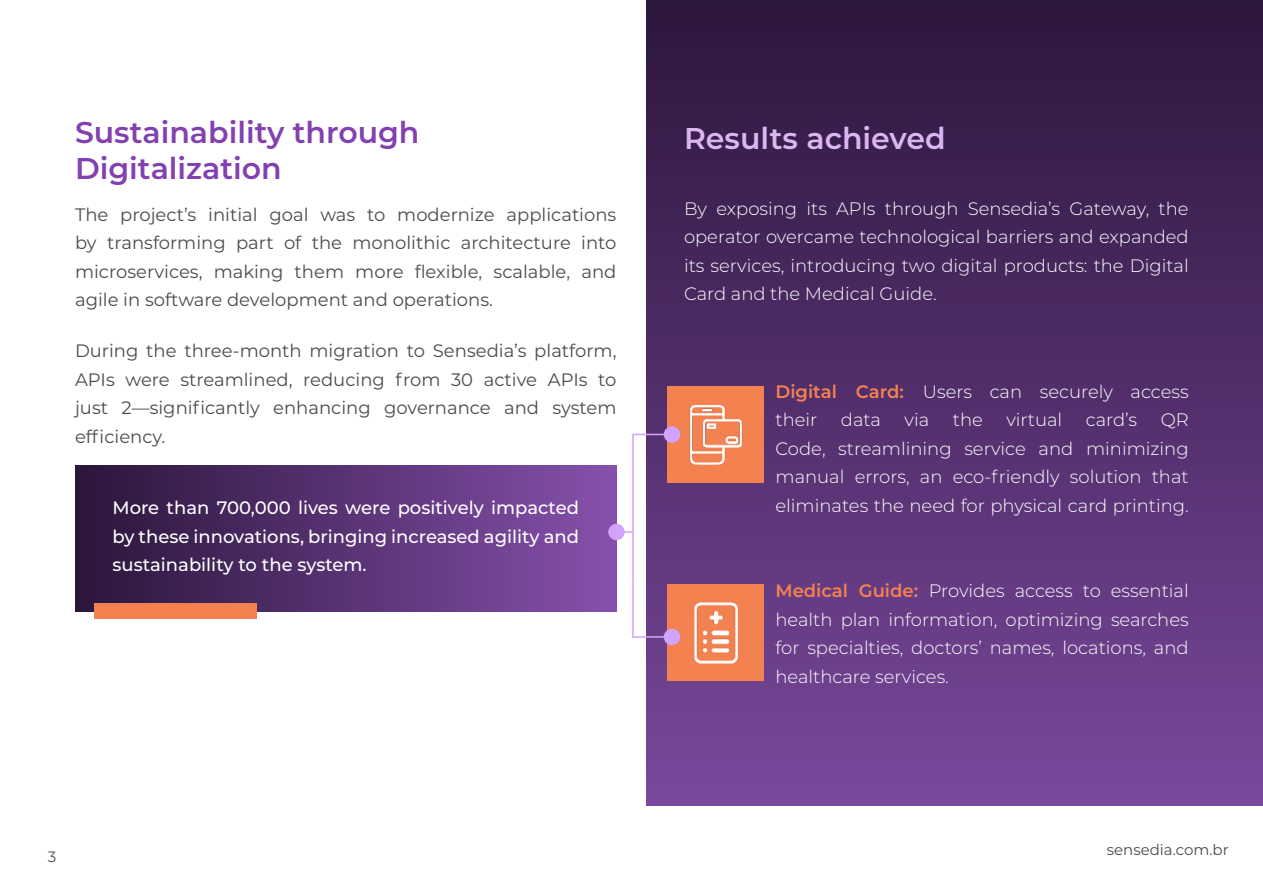
<style>
.page{position:relative;width:1263px;height:893px;background:#fff}
.page>*{position:absolute;margin:0;border:0;box-sizing:border-box;transform-origin:0 0}
.t1{font:600 30px "Montserrat";color:#8240b0}
.t2{font:600 30px "Montserrat";color:#dcb6f2}
.t3{font:300 18px/28.5px "Montserrat";color:#fff;text-align:justify}
.t4{font:18px/28.5px "Montserrat";color:#4c4c4c;text-align:justify}
.t5{font:500 18px/28.5px "Montserrat";color:#fff;text-align:justify}
.t6{font:15px "Montserrat";color:#4c4c4c}
.s1{font-weight:600;color:#f48250}
</style>
<div class="page">
<div style="left:646px;top:0;width:617px;height:806px;background:linear-gradient(to bottom,#2c163c,#7a489c)"></div>
<div style="left:75px;top:466px;width:541px;height:145px;background:linear-gradient(to right,#2a163a,#8651ac)"></div>
<div style="left:667px;top:386px;width:96px;height:96px;background:#f48250"></div>
<img style="left:689px;top:404px;width:54px;height:61px">
<div style="left:667px;top:584px;width:96px;height:96px;background:#f48250"></div>
<img style="left:694px;top:602px;width:44px;height:62px">
<div style="left:664px;top:426px;width:16px;height:17px;background:#d1a3fc;border-radius:50%"></div>
<div style="left:608px;top:524px;width:17px;height:16px;background:#d1a3fc;border-radius:50%"></div>
<div style="left:664px;top:629px;width:16px;height:16px;background:#d1a3fc;border-radius:50%"></div>
<hr style="left:633px;top:434px;width:37px;height:1px;background:#d1a3fc">
<hr style="left:632px;top:434px;width:2px;height:147px;background:#d1a3fc">
<hr style="left:632px;top:581px;width:2px;height:57px;background:#d1a3fc">
<hr style="left:632px;top:636px;width:38px;height:2px;background:#d1a3fc">
<svg style="left:625px;top:531px;width:7px;height:2px"></svg>
<div style="left:94px;top:604px;width:162px;height:15px;background:#f48250"></div>
<h1 class="t1" style="left:75px;top:111px;width:346px">Sustainability through</h1>
<h1 class="t2" style="left:684px;top:117px;width:263px">Results achieved</h1>
<h1 class="t1" style="left:75px;top:147px;width:208px">Digitalization</h1>
<p class="t4" style="left:75px;top:200px;width:543px">The project’s initial goal was to modernize applications by transforming part of the monolithic architecture into microservices, making them more flexible, scalable, and agile in software development and operations.</p>
<p class="t4" style="left:75px;top:336px;width:543px">During the three-month migration to Sensedia’s platform, APIs were streamlined, reducing from 30 active APIs to just 2—significantly enhancing governance and system efficiency.</p>
<p class="t5" style="left:112px;top:493px;width:468px">More than 700,000 lives were positively impacted by these innovations, bringing increased agility and sustainability to the system.</p>
<p class="t3" style="left:684px;top:194px;width:506px">By exposing its APIs through Sensedia’s Gateway, the operator overcame technological barriers and expanded its services, introducing two digital products: the Digital Card and the Medical Guide.</p>
<p class="t3" style="left:775px;top:377px;width:415px"><span class="s1">Digital Card:</span> Users can securely access their</p>
<p class="t3" style="left:841px;top:405px;width:42px">data</p>
<p class="t3" style="left:905px;top:405px;width:26px">via</p>
<p class="t3" style="left:953px;top:405px;width:32px">the</p>
<p class="t3" style="left:1006px;top:405px;width:57px">virtual</p>
<p class="t3" style="left:1086px;top:405px;width:53px">card’s</p>
<p class="t3" style="left:775px;top:405px;width:415px;text-indent:385px">QR Code, streamlining service and minimizing manual errors, an eco-friendly solution that eliminates the need for physical card printing.</p>
<p class="t3" style="left:775px;top:576px;width:415px"><span class="s1">Medical Guide:</span> Provides access to essential health plan information, optimizing searches for specialties, doctors’ names, locations, and healthcare services.</p>
<p class="t6" style="left:48px;top:846px;width:10px">3</p>
<p class="t6" style="left:1107px;top:839px;width:123px">sensedia.com.br</p>
</div>
